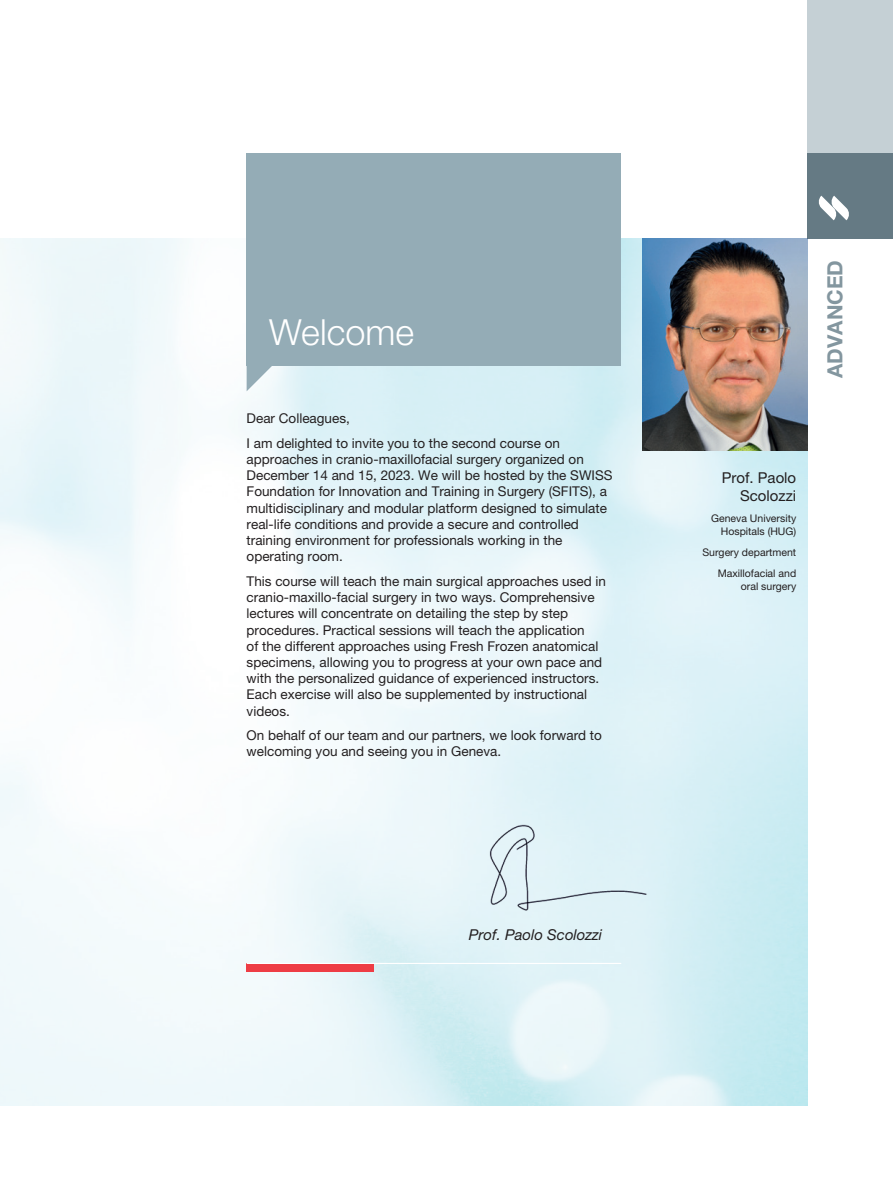
<style>
.page{position:relative;width:893px;height:1191px;background:#fff}
.page>*{position:absolute;margin:0;border:0;box-sizing:border-box;transform-origin:0 0}
.t1{font:300 36px "Helvetica Neue LT Pro";color:#fff}
.t2{font:700 21px "Helvetica Neue LT Pro";color:#83969f}
.t3{font:15px/18px "Helvetica Neue LT Pro";color:#231f20;text-align:right}
.t4{font:italic 15px "Helvetica Neue LT Pro";color:#231f20}
.t5{font:13.5px/16.2px "Helvetica Neue LT Pro";color:#231f20}
.t6{font:10.5px/12.6px "Helvetica Neue LT Pro";color:#231f20;text-align:right}
</style>
<div class="page">
<img style="left:0;top:238px;width:808px;height:868px">
<div style="left:808px;top:0;width:85px;height:238px;background:#c5d0d5"></div>
<img style="left:642px;top:238px;width:166px;height:213px">
<div style="left:807px;top:153px;width:86px;height:85px;background:#657a84"></div>
<div style="left:247px;top:153px;width:374px;height:213px;background:#94acb6"></div>
<svg style="left:247px;top:366px;width:29px;height:25px"></svg>
<svg style="left:818px;top:196px;width:31px;height:24px"></svg>
<img style="left:454px;top:804px;width:216px;height:114px">
<div style="left:247px;top:963px;width:127px;height:9px;background:#ee3d45"></div>
<hr style="left:247px;top:963px;width:374px;height:1px;background:#fff">
<h1 class="t1" style="left:269px;top:311px;width:146px">Welcome</h1>
<p class="t5" style="left:247px;top:406px;width:315px;line-height:24.8px">Dear Colleagues,<br>I am delighted to invite you to the second course on</p>
<p class="t5" style="left:247px;top:451px;width:367px">approaches in cranio-maxillofacial surgery organized on December 14 and 15, 2023. We will be hosted by the SWISS Foundation for Innovation and Training in Surgery (SFITS), a multidisciplinary and modular platform designed to simulate real-life conditions and provide a secure and controlled training environment for professionals working in the operating room.</p>
<p class="t5" style="left:247px;top:573px;width:361px">This course will teach the main surgical approaches used in cranio-maxillo-facial surgery in two ways. Comprehensive lectures will concentrate on detailing the step by step procedures. Practical sessions will teach the application<br>of the different approaches using Fresh Frozen anatomical specimens, allowing you to progress at your own pace and with the personalized guidance of experienced instructors.<br>Each exercise will also be supplemented by instructional videos.</p>
<p class="t5" style="left:247px;top:727px;width:357px">On behalf of our team and our partners, we look forward to welcoming you and seeing you in Geneva.</p>
<p class="t4" style="left:469px;top:925px;width:135px">Prof. Paolo Scolozzi</p>
<h2 class="t2" style="left:822px;top:378px;width:119px;rotate:-90deg">ADVANCED</h2>
<p class="t3" style="left:722px;top:468px;width:76px">Prof. Paolo<br>Scolozzi</p>
<p class="t6" style="left:711px;top:512px;width:87px">Geneva University<br>Hospitals (HUG)</p>
<p class="t6" style="left:702px;top:541px;width:95px;line-height:21.1px">Surgery department<br>Maxillofacial and</p>
<p class="t6" style="left:741px;top:579px;width:57px">oral surgery</p>
</div>
